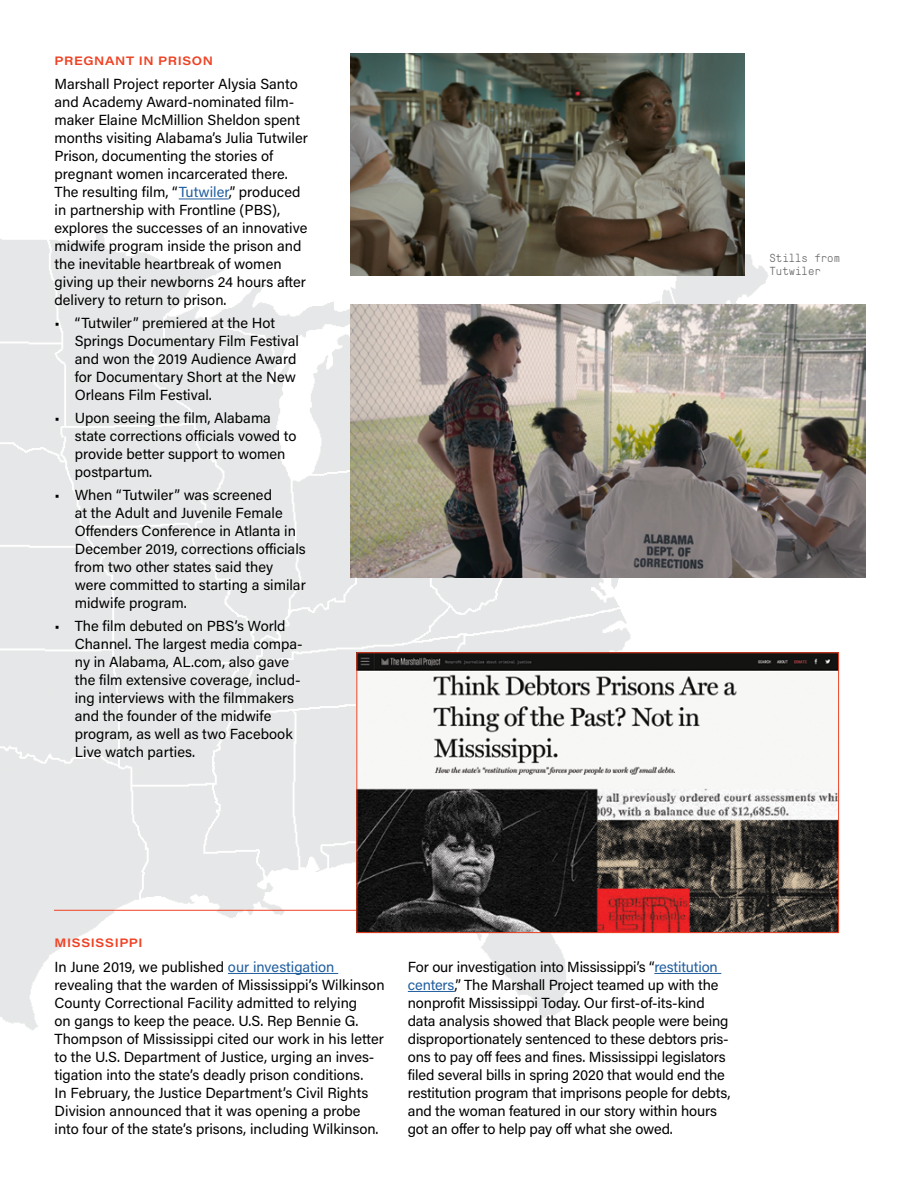
<style>
.page{position:relative;width:918px;height:1188px;background:#fff}
.page>*{position:absolute;margin:0;border:0;box-sizing:border-box;transform-origin:0 0}
.Paragraph_Style_1{font:14.7px/18px "Acumin Pro";color:#000}
.Paragraph_Style_1-2{font:600 12px "Acumin Pro Wide";letter-spacing:.055em;color:#ef4123}
.t1{font:300 11.7px/13.5px "GT Pressura Mono";color:#636466}
.s1{color:#215e9e}
</style>
<div class="page">
<img style="left:0;top:118px;width:783px;height:917px">
<img style="left:351px;top:54px;width:393px;height:221px">
<img style="left:351px;top:304px;width:515px;height:274px">
<hr style="left:228px;top:973px;width:110px;height:1px;background:#215e9e">
<hr style="left:654px;top:973px;width:67px;height:1px;background:#215e9e">
<hr style="left:408px;top:991px;width:47px;height:1px;background:#215e9e">
<hr style="left:179px;top:199px;width:50px;height:1px;background:#215e9e">
<hr style="left:54px;top:910px;width:337px;height:1px;background:#ef4123">
<img style="left:358px;top:654px;width:479px;height:277px">
<div style="left:356px;top:652px;width:483px;height:281px;border:1px solid #ef4123"></div>
<p class="Paragraph_Style_1-2" style="left:55px;top:52px;width:160px">PREGNANT IN PRISON</p>
<p class="Paragraph_Style_1" style="left:55px;top:75px;width:255px">Marshall Project reporter Alysia Santo and Academy Award-nominated film&shy;maker Elaine McMillion Sheldon spent months visiting Alabama’s Julia Tutwiler Prison, documenting the stories of pregnant women incarcerated there.<br>The resulting film, “<span class="s1">Tutwiler</span>,” produced in partnership with Frontline (PBS), explores the successes of an innovative midwife program inside the prison and the inevitable heartbreak of women giving up their newborns 24 hours after delivery to return to prison.</p>
<p class="Paragraph_Style_1" style="left:75px;top:314px;width:226px;text-indent:-20px">• “Tutwiler” premiered at the Hot<br>Springs Documentary Film Festival and won the 2019 Audience Award for Documentary Short at the New<br>Orleans Film Festival.</p>
<p class="Paragraph_Style_1" style="left:75px;top:409px;width:223px;text-indent:-20px">• Upon seeing the film, Alabama state corrections officials vowed to provide better support to women postpartum.</p>
<p class="Paragraph_Style_1" style="left:75px;top:486px;width:233px;text-indent:-20px">• When “Tutwiler” was screened<br>at the Adult and Juvenile Female<br>Offenders Conference in Atlanta in<br>December 2019, corrections officials from two other states said they were committed to starting a similar midwife program.</p>
<p class="Paragraph_Style_1" style="left:75px;top:617px;width:229px;text-indent:-20px">• The film debuted on PBS’s World<br>Channel. The largest media compa&shy;ny in Alabama, AL.com, also gave the film extensive coverage, includ&shy;ing interviews with the filmmakers and the founder of the midwife program, as well as two Facebook<br>Live watch parties.</p>
<p class="t1" style="left:770px;top:250px;width:72px">Stills from<br>Tutwiler</p>
<p class="Paragraph_Style_1-2" style="left:55px;top:934px;width:90px">MISSISSIPPI</p>
<p class="Paragraph_Style_1" style="left:55px;top:957px;width:332px">In June 2019, we published <span class="s1">our investigation </span>revealing that the warden of Mississippi’s Wilkinson County Correctional Facility admitted to relying<br>on gangs to keep the peace. U.S. Rep Bennie G.<br>Thompson of Mississippi cited our work in his letter to the U.S. Department of Justice, urging an inves&shy;tigation into the state’s deadly prison conditions.<br>In February, the Justice Department’s Civil Rights Division announced that it was opening a probe into four of the state’s prisons, including Wilkinson.</p>
<p class="Paragraph_Style_1" style="left:408px;top:957px;width:324px">For our investigation into Mississippi’s “<span class="s1">restitution centers</span>,” The Marshall Project teamed up with the nonprofit Mississippi Today. Our first-of-its-kind data analysis showed that Black people were being disproportionately sentenced to these debtors pris&shy;ons to pay off fees and fines. Mississippi legislators filed several bills in spring 2020 that would end the restitution program that imprisons people for debts, and the woman featured in our story within hours got an offer to help pay off what she owed.</p>
</div>
